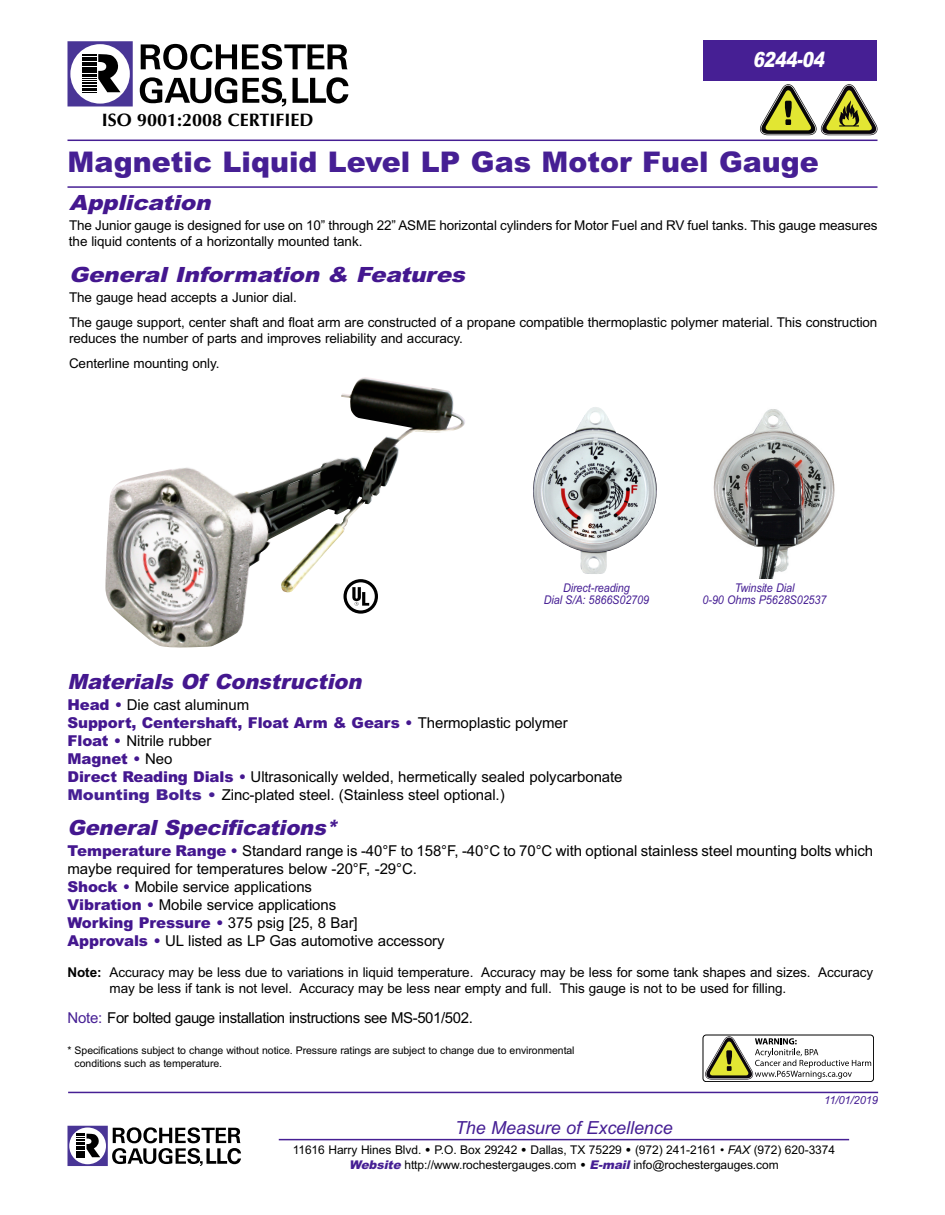
<style>
.page{position:relative;width:945px;height:1215px;background:#fff}
.page>*{position:absolute;margin:0;border:0;box-sizing:border-box;transform-origin:0 0}
.t1{font:900 28.5px "Arial";color:#461f94}
.t2{font:italic 900 21px "Arial";color:#44178f}
.t3{font:italic 900 21px "Arial";color:#44178f;scale:1.1 1}
.t4{font:italic 900 21px "Arial";color:#fff;scale:.8 1}
.t5{font:italic 18px "Arial";letter-spacing:-.005em;color:#461f94}
.t6{font:700 18px "Optima";color:#000}
.t7{font:15px/18px "Arial";letter-spacing:-.005em;color:#000}
.t8{font:15px "Arial";letter-spacing:-.03em;color:#000}
.t9{font:13.5px/16.2px "Arial";letter-spacing:-.005em;color:#000}
.t10{font:12px/14.4px "Arial";letter-spacing:-.005em;color:#000;text-align:center}
.t11{font:italic 12px/12px "Arial";letter-spacing:-.005em;color:#461f94;text-align:center;scale:.9 1}
.t12{font:italic 11.25px "Arial";letter-spacing:-.015em;color:#461f94}
.t13{font:10.5px/12.6px "Arial";letter-spacing:-.005em;color:#000}
.s1{font-weight:900;color:#44178f}
.s2{font-weight:900;color:#461f94}
.s3{font-weight:700}
.s4{color:#461f94}
.s5{font-weight:900}
.s6{font-style:italic}
.s7{font-weight:900;font-style:italic;color:#461f94}
</style>
<div class="page">
<hr style="left:279px;top:1139px;width:570px;height:1px;background:#461f94">
<svg style="left:68px;top:1126px;width:173px;height:40px"></svg>
<svg style="left:68px;top:41px;width:65px;height:65px"></svg>
<svg style="left:141px;top:44px;width:207px;height:26px"></svg>
<svg style="left:140px;top:77px;width:146px;height:29px"></svg>
<svg style="left:293px;top:77px;width:55px;height:27px"></svg>
<div style="left:704px;top:40px;width:174px;height:41px;background:#461f94"></div>
<hr style="left:68px;top:140px;width:810px;height:1px;background:#461f94">
<svg style="left:760px;top:84px;width:118px;height:51px"></svg>
<hr style="left:68px;top:186px;width:810px;height:2px;background:#461f94">
<img style="left:713px;top:409px;width:122px;height:169px">
<img style="left:105px;top:377px;width:360px;height:271px">
<img style="left:533px;top:407px;width:124px;height:167px">
<svg style="left:344px;top:579px;width:34px;height:35px"></svg>
<svg style="left:705px;top:1037px;width:166px;height:43px"></svg>
<div style="left:703px;top:1035px;width:171px;height:47px;border:1px solid #000;border-radius:3px"></div>
<hr style="left:68px;top:1092px;width:810px;height:1px;background:#461f94">
<h3 class="t6" style="left:102px;top:110px;width:213px">ISO 9001:2008 CERTIFIED</h3>
<h2 class="t4" style="left:753px;top:48px;width:97px">6244-04</h2>
<h1 class="t1" style="left:68px;top:146px;width:753px">Magnetic Liquid Level LP Gas Motor Fuel Gauge</h1>
<h2 class="t3" style="left:69px;top:191px;width:136px">Application</h2>
<p class="t9" style="left:69px;top:217px;width:810px">The Junior gauge is designed for use on 10” through 22” ASME horizontal cylinders for Motor Fuel and RV fuel tanks. This gauge measures the liquid contents of a horizontally mounted tank.</p>
<h2 class="t3" style="left:69px;top:263px;width:368px">General Information &amp; Features</h2>
<p class="t9" style="left:69px;top:285px;width:810px;line-height:24.8px">The gauge head accepts a Junior dial.<br>The gauge support, center shaft and float arm are constructed of a propane compatible thermoplastic polymer material. This construction</p>
<p class="t9" style="left:69px;top:326px;width:395px;line-height:24.8px">reduces the number of parts and improves reliability and accuracy.<br>Centerline mounting only.</p>
<p class="t11" style="left:544px;top:582px;width:119px">Direct-reading<br>Dial S/A: 5866S02709</p>
<p class="t11" style="left:703px;top:582px;width:139px">Twinsite Dial<br>0-90 Ohms P5628S02537</p>
<h2 class="t2" style="left:68px;top:669px;width:302px">Materials Of Construction</h2>
<p class="t7" style="left:68px;top:696px;width:557px"><span class="s1">Head •</span> Die cast aluminum<br><span class="s1">Support, Centershaft, Float Arm &amp; Gears •</span> Thermoplastic polymer<br><span class="s1">Float •</span> Nitrile rubber<br><span class="s1">Magnet •</span> Neo<br><span class="s1">Direct Reading Dials •</span> Ultrasonically welded, hermetically sealed polycarbonate <span class="s2">Mounting Bolts •</span> Zinc-plated steel. (Stainless steel optional.)</p>
<h2 class="t2" style="left:68px;top:815px;width:278px">General Specifications*</h2>
<p class="t7" style="left:67px;top:842px;width:807px"><span class="s1">Temperature Range •</span> Standard range is -40°F to 158°F, -40°C to 70°C with optional stainless steel mounting bolts which maybe required for temperatures below -20°F, -29°C.<br><span class="s1">Shock •</span> Mobile service applications<br><span class="s1">Vibration •</span> Mobile service applications<br><span class="s1">Working Pressure •</span> 375 psig [25, 8 Bar]<br><span class="s1">Approvals •</span> UL listed as LP Gas automotive accessory</p>
<p class="t9" style="left:110px;top:964px;width:765px;text-indent:-42px"><span class="s3">Note:</span> Accuracy may be less due to variations in liquid temperature. Accuracy may be less for some tank shapes and sizes. Accuracy may be less if tank is not level. Accuracy may be less near empty and full. This gauge is not to be used for filling.</p>
<p class="t8" style="left:68px;top:1009px;width:407px"><span class="s4">Note:</span> For bolted gauge installation instructions see MS-501/502.</p>
<p class="t13" style="left:75px;top:1044px;width:502px;text-indent:-7px">* Specifications subject to change without notice. Pressure ratings are subject to change due to environmental conditions such as temperature.</p>
<p class="t12" style="left:824px;top:1093px;width:56px">11/01/2019</p>
<h3 class="t5" style="left:455px;top:1117px;width:219px">The Measure of Excellence</h3>
<p class="t10" style="left:293px;top:1143px;width:544px">11616 Harry Hines Blvd. <span class="s5">•</span> P.O. Box 29242 <span class="s5">•</span> Dallas, TX 75229 <span class="s5">•</span> (972) 241-2161 • <span class="s6">FAX</span> (972) 620-3374<br><span class="s7">Website</span>http://www.rochestergauges.com <span class="s5">•</span> <span class="s7">E-mail</span>info@rochestergauges.com</p>
</div>
